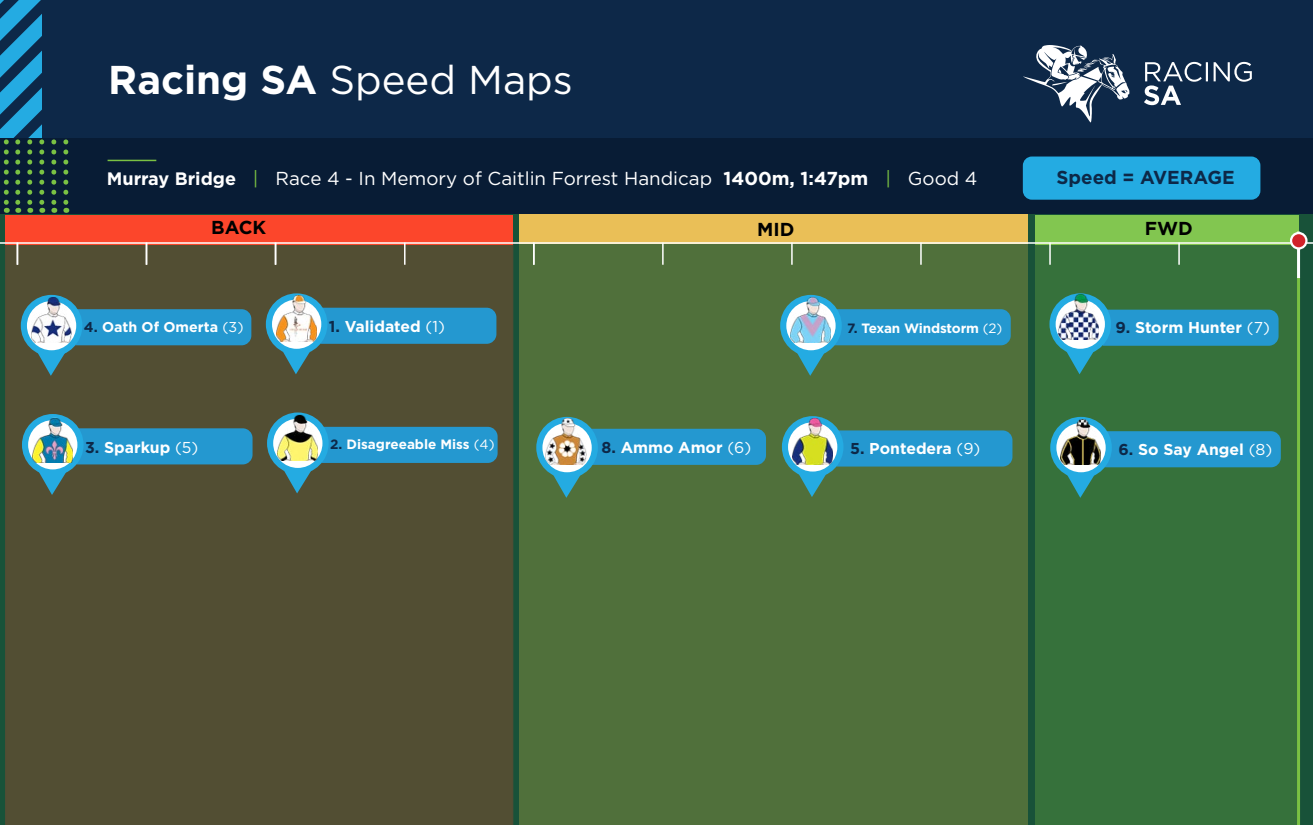
<style>
.page{position:relative;width:1313px;height:825px;background:#fff}
.page>*{position:absolute;margin:0;border:0;box-sizing:border-box;transform-origin:0 0}
.t1{font:40.2px "Gotham";color:#fff}
.t2{font:18.75px "Gotham";color:#fff}
.t3{font:700 18.75px "Gotham";color:#0d2848}
.t4{font:700 18.75px "Gotham";color:#000}
.t5{font:700 15.75px "Gotham";color:#fff}
.t6{font:700 14.25px "Gotham";color:#fff}
.t7{font:700 13.5px "Gotham";letter-spacing:-.01em;color:#fff}
.s1{font-weight:700}
.s2{font-weight:700;font-size:18px}
.s3{color:#7ac143}
.s4{color:#0d2848}
.s5{font-weight:400}
</style>
<div class="page">
<div style="left:0;top:214px;width:1312px;height:611px;background:#185239"></div>
<div style="left:1035px;top:215px;width:263px;height:29px;background:#82c650"></div>
<div style="left:519px;top:215px;width:509px;height:29px;background:#eabf57"></div>
<div style="left:5px;top:215px;width:508px;height:29px;background:#fc462b"></div>
<div style="left:5px;top:244px;width:508px;height:581px;background:#524e33"></div>
<div style="left:519px;top:243px;width:509px;height:582px;background:#50703b"></div>
<div style="left:1035px;top:244px;width:263px;height:581px;background:#36713b"></div>
<div style="left:0;top:0;width:1312px;height:214px;background:#0d2848"></div>
<hr style="left:0;top:242px;width:1312px;height:2px;background:#fff">
<div style="left:0;top:138px;width:1312px;height:76px;background:#081c35"></div>
<svg style="left:404px;top:244px;width:1px;height:21px"></svg>
<hr style="left:108px;top:160px;width:48px;height:1px;background:#7ac143">
<svg style="left:1144px;top:62px;width:107px;height:43px"></svg>
<svg style="left:1023px;top:45px;width:106px;height:77px"></svg>
<svg style="left:533px;top:244px;width:1px;height:21px"></svg>
<svg style="left:662px;top:244px;width:1px;height:21px"></svg>
<svg style="left:791px;top:244px;width:1px;height:21px"></svg>
<svg style="left:920px;top:244px;width:1px;height:21px"></svg>
<svg style="left:1049px;top:243px;width:1px;height:22px"></svg>
<svg style="left:1178px;top:243px;width:1px;height:22px"></svg>
<svg style="left:51px;top:139px;width:5px;height:74px"></svg>
<svg style="left:63px;top:139px;width:5px;height:74px"></svg>
<svg style="left:0;top:0;width:44px;height:213px"></svg>
<hr style="left:1297px;top:277px;width:3px;height:548px;background:#7ac143">
<hr style="left:1297px;top:232px;width:3px;height:46px;background:#fff">
<svg style="left:1291px;top:233px;width:15px;height:15px"></svg>
<div style="left:1289px;top:232px;width:18px;height:18px;border:2px solid #fff;border-radius:50%"></div>
<svg style="left:780px;top:295px;width:230px;height:81px"></svg>
<img style="left:790px;top:297px;width:40px;height:46px">
<hr style="left:16px;top:243px;width:2px;height:22px;background:#fff">
<svg style="left:146px;top:244px;width:1px;height:21px"></svg>
<hr style="left:274px;top:243px;width:2px;height:22px;background:#fff">
<div style="left:1022px;top:157px;width:238px;height:43px;background:#24abe2;border-radius:9px"></div>
<svg style="left:266px;top:293px;width:230px;height:81px;background:#42727b"></svg>
<svg style="left:782px;top:416px;width:230px;height:81px"></svg>
<img style="left:792px;top:418px;width:40px;height:46px">
<svg style="left:1049px;top:293px;width:229px;height:81px"></svg>
<img style="left:1058px;top:294px;width:40px;height:46px">
<svg style="left:536px;top:417px;width:230px;height:81px"></svg>
<svg style="left:267px;top:413px;width:230px;height:80px;background:#41727c"></svg>
<img style="left:277px;top:415px;width:41px;height:46px">
<svg style="left:1050px;top:417px;width:230px;height:81px"></svg>
<img style="left:1060px;top:419px;width:40px;height:46px">
<svg style="left:21px;top:295px;width:230px;height:81px;background:#42727b"></svg>
<img style="left:31px;top:297px;width:40px;height:46px">
<svg style="left:22px;top:414px;width:230px;height:81px;background:#41727b"></svg>
<img style="left:32px;top:416px;width:41px;height:46px">
<img style="left:276px;top:296px;width:40px;height:45px">
<img style="left:546px;top:418px;width:40px;height:46px">
<h1 class="t1" style="left:108px;top:54px;width:466px"><span class="s1">Racing SA</span> Speed Maps</h1>
<p class="t2" style="left:107px;top:167px;width:872px"><span class="s2">Murray Bridge</span> <span class="s3">|</span> Race 4 - In Memory of Caitlin Forrest Handicap <span class="s1">1400m, 1:47pm</span> <span class="s3">|</span> Good 4</p>
<p class="t4" style="left:211px;top:215px;width:57px">BACK</p>
<p class="t4" style="left:757px;top:216px;width:39px">MID</p>
<p class="t4" style="left:1144px;top:216px;width:49px">FWD</p>
<p class="t3" style="left:1056px;top:165px;width:179px">Speed = AVERAGE</p>
<p class="t6" style="left:84px;top:318px;width:161px"><span class="s4">4.</span> Oath Of Omerta <span class="s5">(3)</span></p>
<p class="t5" style="left:85px;top:437px;width:115px"><span class="s4">3.</span> Sparkup <span class="s5">(5)</span></p>
<p class="t5" style="left:329px;top:316px;width:117px"><span class="s4">1.</span> Validated <span class="s5">(1)</span></p>
<p class="t7" style="left:847px;top:319px;width:157px"><span class="s4">7.</span> Texan Windstorm <span class="s5">(2)</span></p>
<p class="t5" style="left:1115px;top:317px;width:156px"><span class="s4">9.</span> Storm Hunter <span class="s5">(7)</span></p>
<p class="t7" style="left:330px;top:436px;width:166px"><span class="s4">2.</span> Disagreeable Miss <span class="s5">(4)</span></p>
<p class="t5" style="left:601px;top:437px;width:151px"><span class="s4">8.</span> Ammo Amor <span class="s5">(6)</span></p>
<p class="t5" style="left:1118px;top:439px;width:155px"><span class="s4">6.</span> So Say Angel <span class="s5">(8)</span></p>
<p class="t5" style="left:850px;top:438px;width:132px"><span class="s4">5.</span> Pontedera <span class="s5">(9)</span></p>
</div>
